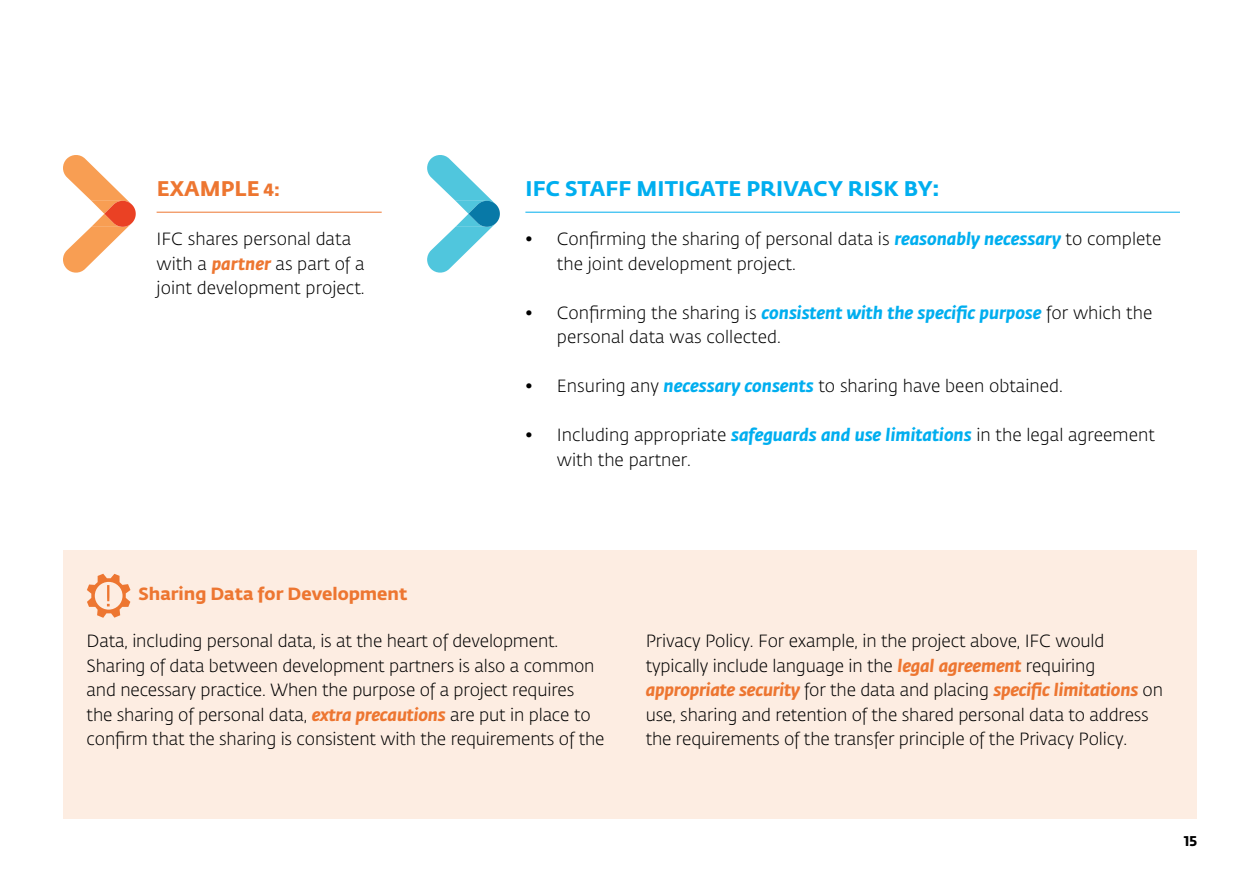
<style>
.page{position:relative;width:1260px;height:882px;background:#fff}
.page>*{position:absolute;margin:0;border:0;box-sizing:border-box;transform-origin:0 0}
.t1{font:700 21px "Fedra Sans Std";letter-spacing:.01em;color:#00aeef}
.t2{font:700 21px "Fedra Sans Std";letter-spacing:.01em;color:#ed7631}
.Normal_10_14pt{font:300 17.5px/24.5px "Fedra Sans Std";letter-spacing:-.01em;color:#000}
.Example_head{font:700 17.5px "Fedra Sans Std";color:#ed7631}
.t3{font:700 14px "Fedra Sans Std";color:#000}
.s1{font-size:17.5px}
.s2{font-weight:700;font-style:italic;color:#ed7631}
.s3{font-weight:700;font-style:italic;color:#00aeef}
</style>
<div class="page">
<hr style="left:157px;top:212px;width:225px;height:1px;background:#ed7631">
<svg style="left:427px;top:155px;width:73px;height:118px"></svg>
<hr style="left:525px;top:212px;width:655px;height:1px;background:#00aeef">
<div style="left:63px;top:550px;width:1134px;height:269px;background:#fdede2"></div>
<svg style="left:87px;top:574px;width:43px;height:44px"></svg>
<svg style="left:63px;top:155px;width:73px;height:118px"></svg>
<p class="t2" style="left:157px;top:175px;width:125px">EXAMPLE <span class="s1">4:</span></p>
<p class="Normal_10_14pt" style="left:157px;top:227px;width:210px">IFC shares personal data with a <span class="s2">partner</span> as part of a joint development project.</p>
<p class="t1" style="left:526px;top:175px;width:416px">IFC STAFF MITIGATE PRIVACY RISK BY:</p>
<p class="Normal_10_14pt" style="left:557px;top:227px;width:606px;text-indent:-32px">• Confirming the sharing of personal data is <span class="s3">reasonably necessary</span> to complete the joint development project.</p>
<p class="Normal_10_14pt" style="left:557px;top:300px;width:597px;text-indent:-32px">• Confirming the sharing is <span class="s3">consistent with the specific purpose</span> for which the personal data was collected.</p>
<p class="Normal_10_14pt" style="left:525px;top:374px;width:539px">• Ensuring any <span class="s3">necessary consents</span> to sharing have been obtained.</p>
<p class="Normal_10_14pt" style="left:557px;top:423px;width:600px;text-indent:-32px">• Including appropriate <span class="s3">safeguards and use limitations</span> in the legal agreement with the partner.</p>
<p class="Example_head" style="left:139px;top:583px;width:270px">Sharing Data for Development</p>
<p class="Normal_10_14pt" style="left:87px;top:629px;width:519px">Data, including personal data, is at the heart of development.<br>Sharing of data between development partners is also a common and necessary practice. When the purpose of a project requires<br>the sharing of personal data, <span class="s2">extra precautions</span> are put in place to confirm that the sharing is consistent with the requirements of the</p>
<p class="Normal_10_14pt" style="left:646px;top:629px;width:519px">Privacy Policy. For example, in the project above, IFC would typically include language in the <span class="s2">legal agreement</span> requiring <span class="s2">appropriate security</span> for the data and placing <span class="s2">specific limitations</span> on use, sharing and retention of the shared personal data to address the requirements of the transfer principle of the Privacy Policy.</p>
<p class="t3" style="left:1184px;top:832px;width:14px">15</p>
</div>
